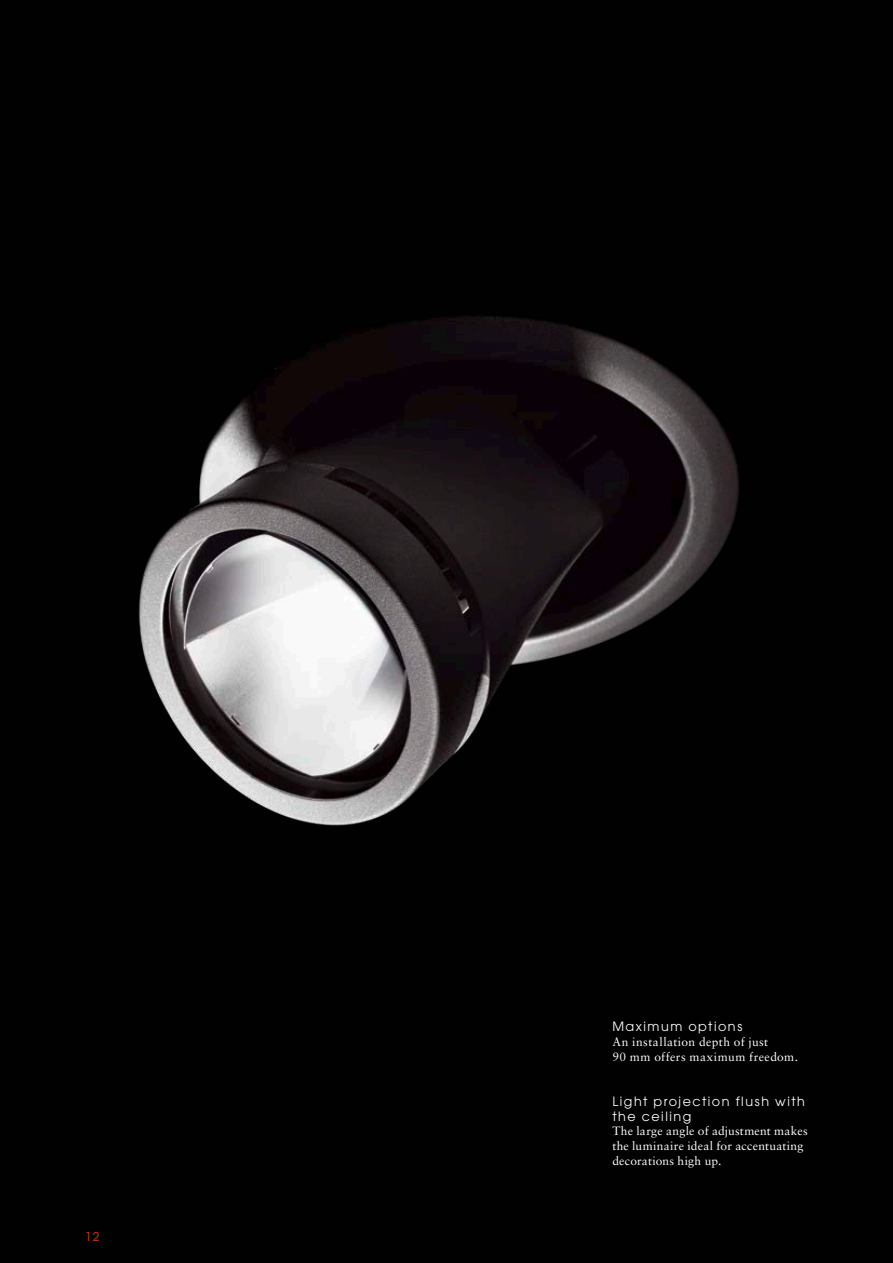
<style>
.page{position:relative;width:893px;height:1263px;background:#010101}
.page>*{position:absolute;margin:0;border:0;box-sizing:border-box;transform-origin:0 0}
.t1{font:12.75px/14.9px "ITC Avant Garde Pro";letter-spacing:.12em;color:#fff}
.t2{font:12px/14.9px "Sabon LT Std";letter-spacing:.025em;color:#fff}
.t3{font:12px "ITC Avant Garde Pro";color:#e53515}
</style>
<div class="page">
<img style="left:138px;top:316px;width:601px;height:510px">
<p class="t3" style="left:85px;top:1229px;width:16px">12</p>
<p class="t1" style="left:612px;top:1019px;width:131px">Maximum options</p>
<p class="t2" style="left:612px;top:1034px;width:187px">An installation depth of just<br>90 mm offers maximum freedom.</p>
<p class="t1" style="left:612px;top:1093px;width:194px">Light projection flush with the ceiling</p>
<p class="t2" style="left:612px;top:1124px;width:197px">The large angle of adjustment makes the luminaire ideal for accentuating decorations high up.</p>
</div>
